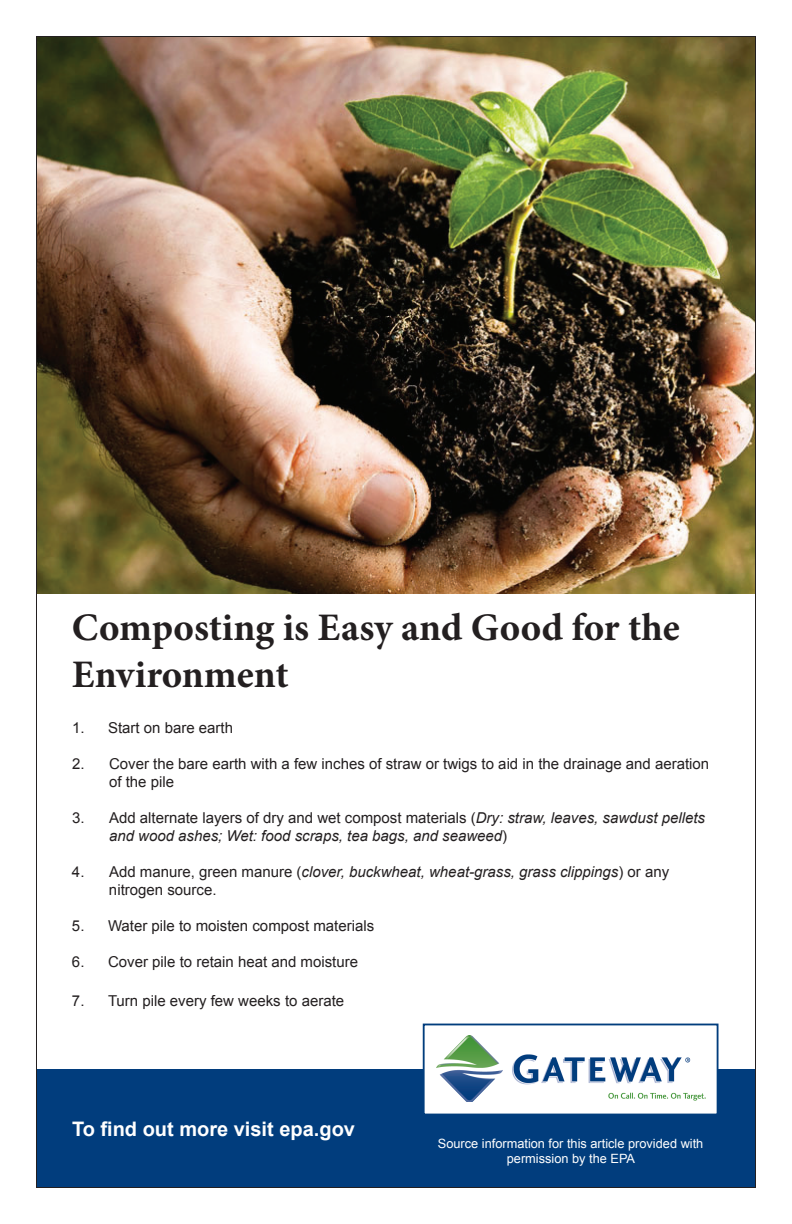
<style>
.page{position:relative;width:792px;height:1224px;background:#fff}
.page>*{position:absolute;margin:0;border:0;box-sizing:border-box;transform-origin:0 0}
.t1{font:700 39px/46.8px "Minion Pro";color:#231f20}
.t2{font:700 20px "Arial";color:#fff}
.t3{font:15px/18px "Arial";color:#231f20}
.t4{font:italic 15px/18px "Arial";color:#231f20}
.t5{font:12.8px/15.3px "Arial";color:#fff;text-align:center}
.s1{font-style:normal}
.s2{font-style:italic}
</style>
<div class="page">
<div style="left:36px;top:1070px;width:720px;height:118px;background:#013d7d"></div>
<div style="left:424px;top:1024px;width:294px;height:91px;background:#fff"></div>
<img style="left:437px;top:1036px;width:268px;height:66px">
<div style="left:423px;top:1024px;width:296px;height:91px;border:2px solid #013d7d"></div>
<img style="left:38px;top:38px;width:716px;height:556px">
<h1 class="t1" style="left:72px;top:608px;width:609px">Composting is Easy and Good for the<br>Environment</h1>
<p class="t3" style="left:72px;top:720px;width:163px">1. Start on bare earth</p>
<p class="t3" style="left:109px;top:756px;width:602px;text-indent:-37px">2. Cover the bare earth with a few inches of straw or twigs to aid in the drainage and aeration of the pile</p>
<p class="t4" style="left:109px;top:810px;width:598px;text-indent:-37px"><span class="s1">3. Add alternate layers of dry and wet compost materials (</span>Dry: straw, leaves, sawdust pellets and wood ashes; Wet: food scraps, tea bags, and seaweed<span class="s1">)</span></p>
<p class="t3" style="left:109px;top:864px;width:562px;text-indent:-37px">4. Add manure, green manure (<span class="s2">clover, buckwheat, wheat-grass, grass clippings</span>) or any nitrogen source.</p>
<p class="t3" style="left:72px;top:918px;width:304px">5. Water pile to moisten compost materials</p>
<p class="t3" style="left:72px;top:954px;width:288px">6. Cover pile to retain heat and moisture</p>
<p class="t3" style="left:72px;top:993px;width:274px">7. Turn pile every few weeks to aerate</p>
<h2 class="t2" style="left:72px;top:1121px;width:285px">To find out more visit epa.gov</h2>
<p class="t5" style="left:438px;top:1137px;width:267px">Source information for this article provided with permission by the EPA</p>
</div>
